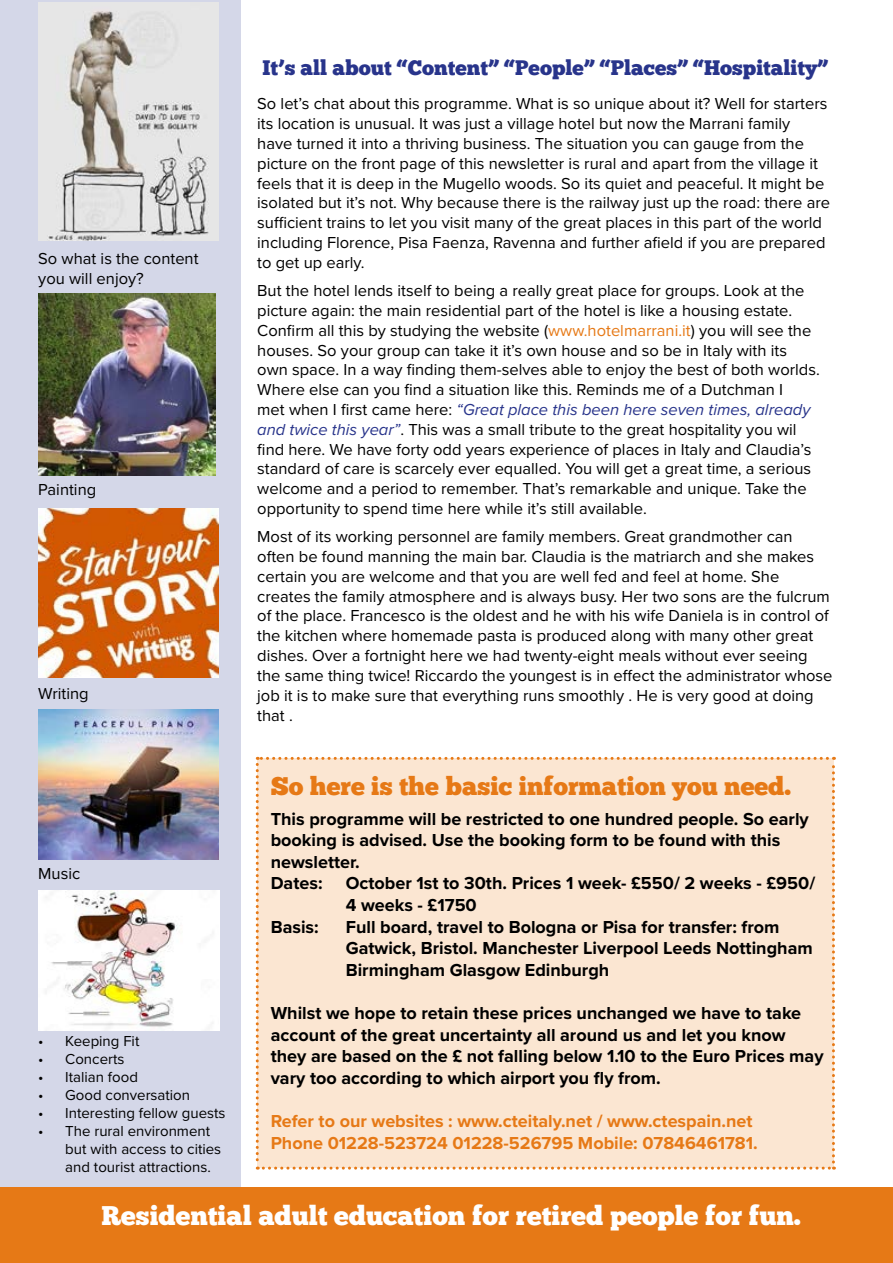
<style>
.page{position:relative;width:893px;height:1263px;background:#fff}
.page>*{position:absolute;margin:0;border:0;box-sizing:border-box;transform-origin:0 0}
.t1{font:27px "Chunk Five";color:#fff}
.t2{font:25.5px "Chunk Five";color:#e67916}
.t3{font:21px "Chunk Five";color:#28348b}
.t4{font:700 18px/21.6px "Proxima Nova";color:#000}
.t5{font:700 18px/21.6px "Proxima Nova";color:#e67916}
.t6{font:16.5px/19.8px "Proxima Nova";color:#000}
.t7{font:15px/18px "Proxima Nova";color:#000}
.s1{color:#e67916}
.s2{font-style:italic;color:#28348b}
</style>
<div class="page">
<div style="left:0;top:0;width:240px;height:1205px;background:#d4d7e8"></div>
<div style="left:256px;top:757px;width:579px;height:412px;background:#fbe6d2"></div>
<img style="left:39px;top:891px;width:180px;height:139px">
<div style="left:0;top:1187px;width:893px;height:76px;background:#e67916"></div>
<img style="left:38px;top:2px;width:180px;height:239px">
<img style="left:38px;top:293px;width:178px;height:183px">
<img style="left:38px;top:508px;width:181px;height:170px">
<img style="left:38px;top:709px;width:181px;height:150px">
<p class="t6" style="left:38px;top:249px;width:162px">So what is the content you will enjoy?</p>
<p class="t6" style="left:38px;top:480px;width:59px">Painting</p>
<p class="t6" style="left:38px;top:684px;width:52px">Writing</p>
<p class="t6" style="left:38px;top:864px;width:43px">Music</p>
<p class="t7" style="left:38px;top:1032px;width:103px">• Keeping Fit</p>
<p class="t7" style="left:38px;top:1050px;width:88px">• Concerts</p>
<p class="t7" style="left:38px;top:1068px;width:101px">• Italian food</p>
<p class="t7" style="left:38px;top:1086px;width:153px">• Good conversation</p>
<p class="t7" style="left:38px;top:1104px;width:189px">• Interesting fellow guests</p>
<p class="t7" style="left:65px;top:1122px;width:158px;text-indent:-27px">• The rural environment but with access to cities and tourist attractions.</p>
<p class="t3" style="left:263px;top:55px;width:567px">It’s all about “Content” “People” “Places” “Hospitality”</p>
<p class="t6" style="left:257px;top:94px;width:574px">So let’s chat about this programme. What is so unique about it? Well for starters its location is unusual. It was just a village hotel but now the Marrani family<br>have turned it into a thriving business. The situation you can gauge from the picture on the front page of this newsletter is rural and apart from the village it feels that it is deep in the Mugello woods. So its quiet and peaceful. It might be isolated but it’s not. Why because there is the railway just up the road: there are sufficient trains to let you visit many of the great places in this part of the world including Florence, Pisa Faenza, Ravenna and further afield if you are prepared to get up early.</p>
<p class="t6" style="left:257px;top:281px;width:564px">But the hotel lends itself to being a really great place for groups. Look at the picture again: the main residential part of the hotel is like a housing estate.<br>Confirm all this by studying the website (<span class="s1">www.hotelmarrani.it</span>) you will see the houses. So your group can take it it’s own house and so be in Italy with its own space. In a way finding them-selves able to enjoy the best of both worlds.<br>Where else can you find a situation like this. Reminds me of a Dutchman I<br>met when I first came here: <span class="s2">“Great place this been here seven times, already and twice this year”</span>. This was a small tribute to the great hospitality you wil find here. We have forty odd years experience of places in Italy and Claudia’s standard of care is scarcely ever equalled. You will get a great time, a serious welcome and a period to remember. That’s remarkable and unique. Take the opportunity to spend time here while it’s still available.</p>
<p class="t6" style="left:257px;top:527px;width:577px">Most of its working personnel are family members. Great grandmother can often be found manning the main bar. Claudia is the matriarch and she makes certain you are welcome and that you are well fed and feel at home. She creates the family atmosphere and is always busy. Her two sons are the fulcrum of the place. Francesco is the oldest and he with his wife Daniela is in control of the kitchen where homemade pasta is produced along with many other great dishes. Over a fortnight here we had twenty-eight meals without ever seeing the same thing twice! Riccardo the youngest is in effect the administrator whose job it is to make sure that everything runs smoothly . He is very good at doing that .</p>
<h2 class="t2" style="left:271px;top:770px;width:522px">So here is the basic information you need.</h2>
<p class="t4" style="left:271px;top:808px;width:540px">This programme will be restricted to one hundred people. So early booking is advised. Use the booking form to be found with this newsletter.<br>Dates:</p>
<p class="t4" style="left:346px;top:873px;width:471px">October 1st to 30th. Prices 1 week- £550/ 2 weeks - £950/<br>4 weeks - £1750</p>
<p class="t4" style="left:271px;top:916px;width:49px">Basis:</p>
<p class="t4" style="left:346px;top:916px;width:468px">Full board, travel to Bologna or Pisa for transfer: from<br>Gatwick, Bristol. Manchester Liverpool Leeds Nottingham<br>Birmingham Glasgow Edinburgh</p>
<p class="t4" style="left:271px;top:1003px;width:554px">Whilst we hope to retain these prices unchanged we have to take account of the great uncertainty all around us and let you know they are based on the £ not falling below 1.10 to the Euro Prices may vary too according to which airport you fly from.</p>
<p class="t5" style="left:271px;top:1111px;width:489px">Refer to our websites : www.cteitaly.net / www.ctespain.net<br>Phone 01228-523724 01228-526795 Mobile: 07846461781.</p>
<h1 class="t1" style="left:101px;top:1200px;width:701px">Residential adult education for retired people for fun.</h1>
</div>
